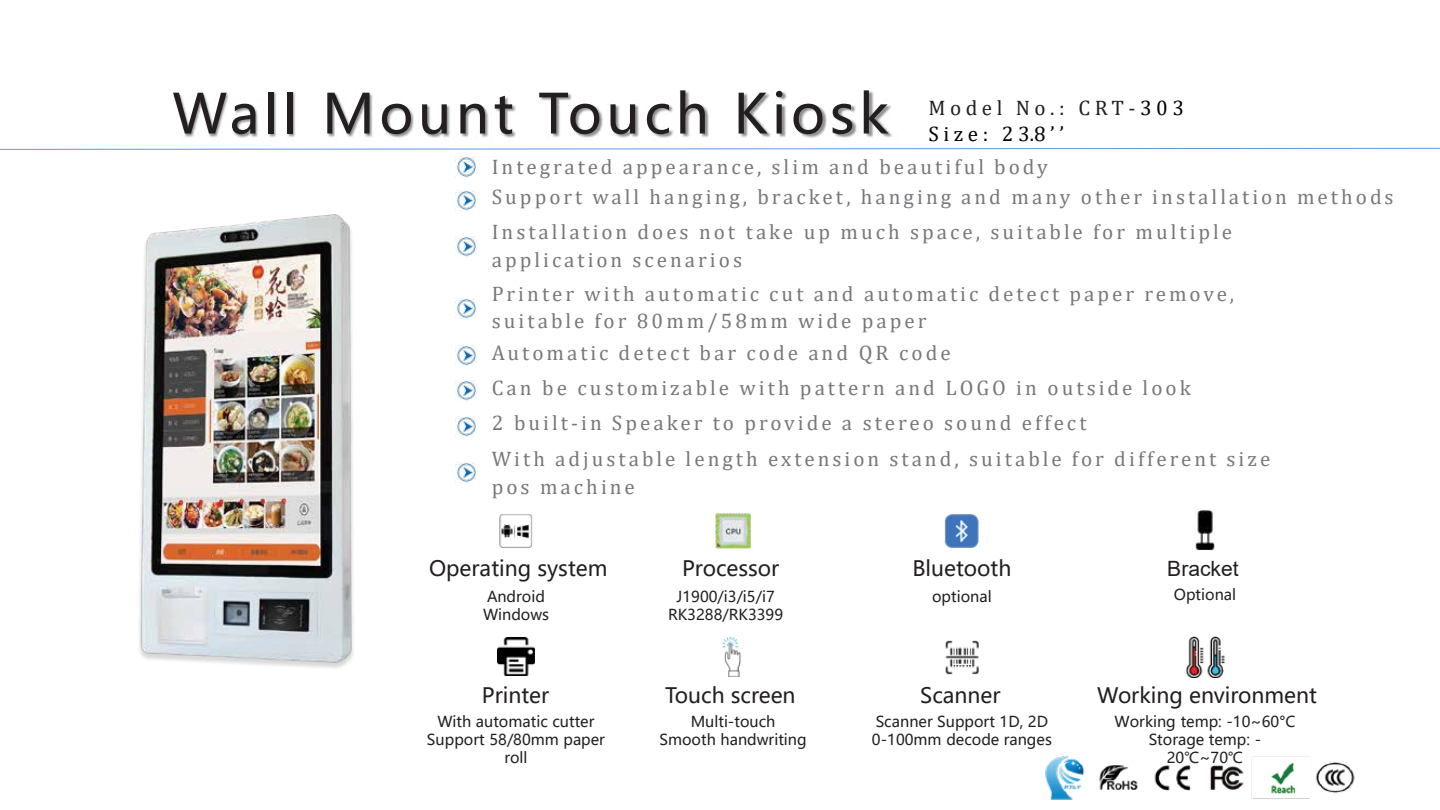
<style>
.page{position:relative;width:1440px;height:810px;background:#fff}
.page>*{position:absolute;margin:0;border:0;box-sizing:border-box;transform-origin:0 0}
.t1{font:54px "Microsoft Ya Hei";letter-spacing:.085em;color:#231f20}
.t2{font:21.15px "Cambria";letter-spacing:.14em;color:#77787b}
.t3{font:21px/27.8px "Cambria";letter-spacing:.145em;color:#77787b}
.t4{font:21px "Microsoft Ya Hei";color:#231f20}
.t5{font:21px/25.2px "Cambria";letter-spacing:.215em;color:#000}
.t6{font:21px "Arial";color:#231f20}
.t7{font:15px/18px "Microsoft Ya Hei";color:#231f20;text-align:center}
.s1{color:#231f20}
</style>
<div class="page">
<img style="left:173px;top:91px;width:719px;height:87px">
<svg style="left:0;top:148px;width:1440px;height:2px;background:#afcaf2"></svg>
<img style="left:455px;top:157px;width:21px;height:20px">
<img style="left:455px;top:237px;width:21px;height:20px">
<img style="left:455px;top:345px;width:21px;height:21px">
<img style="left:455px;top:417px;width:21px;height:20px">
<img style="left:455px;top:462px;width:21px;height:20px">
<img style="left:722px;top:637px;width:19px;height:39px">
<img style="left:1045px;top:755px;width:310px;height:45px">
<img style="left:499px;top:514px;width:34px;height:34px">
<img style="left:715px;top:513px;width:36px;height:35px">
<img style="left:944px;top:514px;width:35px;height:34px">
<img style="left:455px;top:191px;width:21px;height:20px">
<img style="left:455px;top:298px;width:21px;height:20px">
<img style="left:455px;top:381px;width:21px;height:20px">
<img style="left:497px;top:638px;width:38px;height:38px">
<img style="left:945px;top:640px;width:34px;height:35px">
<img style="left:1186px;top:636px;width:39px;height:41px">
<img style="left:139px;top:214px;width:215px;height:454px">
<img style="left:1195px;top:509px;width:20px;height:42px">
<div style="left:50px;top:13px;width:425px;height:79px;background:#fff"></div>
<h1 class="t1" style="left:172px;top:78px;width:718px">Wall Mount Touch Kiosk</h1>
<p class="t5" style="left:929px;top:96px;width:257px"><span class="s1">Model No.: CRT-</span>303<br>Size: 23.8’’</p>
<p class="t2" style="left:492px;top:154px;width:558px">Integrated appearance, slim and beautiful body</p>
<p class="t3" style="left:492px;top:183px;width:903px">Support wall hanging, bracket, hanging and many other installation methods</p>
<p class="t3" style="left:492px;top:218px;width:742px">Installation does not take up much space, suitable for multiple application scenarios</p>
<p class="t3" style="left:492px;top:279px;width:744px">Printer with automatic cut and automatic detect paper remove, suitable for 80mm/58mm wide paper</p>
<p class="t2" style="left:492px;top:340px;width:461px">Automatic detect bar code and QR code</p>
<p class="t3" style="left:492px;top:374px;width:701px">Can be customizable with pattern and LOGO in outside look</p>
<p class="t3" style="left:492px;top:405px;width:780px;line-height:36px">2 built-in Speaker to provide a stereo sound effect<br>With adjustable length extension stand, suitable for different size</p>
<p class="t3" style="left:492px;top:473px;width:145px">pos machine</p>
<p class="t4" style="left:429px;top:554px;width:180px">Operating system</p>
<p class="t7" style="left:483px;top:587px;width:68px;text-align:left">Android<br>Windows</p>
<p class="t4" style="left:482px;top:681px;width:69px">Printer</p>
<p class="t7" style="left:427px;top:712px;width:180px">With automatic cutter<br>Support 58/80mm paper roll</p>
<p class="t4" style="left:682px;top:554px;width:99px">Processor</p>
<p class="t7" style="left:668px;top:587px;width:117px">J1900/i3/i5/i7<br>RK3288/RK3399</p>
<p class="t4" style="left:913px;top:554px;width:100px">Bluetooth</p>
<p class="t7" style="left:932px;top:587px;width:61px">optional</p>
<p class="t6" style="left:1167px;top:554px;width:73px">Bracket</p>
<p class="t7" style="left:1174px;top:585px;width:64px">Optional</p>
<p class="t4" style="left:665px;top:681px;width:132px">Touch screen</p>
<p class="t4" style="left:920px;top:681px;width:82px">Scanner</p>
<p class="t4" style="left:1097px;top:681px;width:221px">Working environment</p>
<p class="t7" style="left:659px;top:712px;width:149px">Multi-touch<br>Smooth handwriting</p>
<p class="t7" style="left:872px;top:712px;width:181px;text-align:left">Scanner Support 1D, 2D<br>0-100mm decode ranges</p>
<p class="t7" style="left:1115px;top:712px;width:182px">Working temp: -10~60°C<br>Storage temp: -<br>20℃~70℃</p>
</div>
